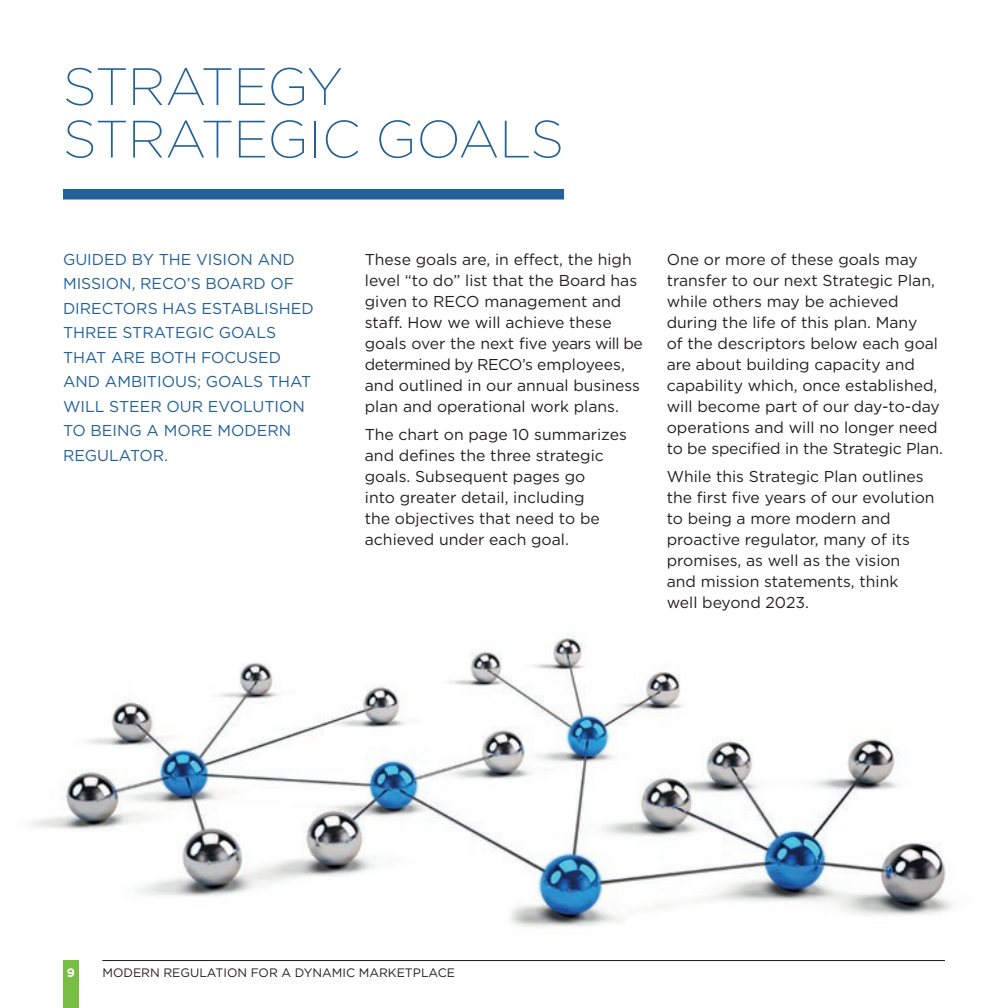
<style>
.page{position:relative;width:1008px;height:1008px;background:#fff}
.page>*{position:absolute;margin:0;border:0;box-sizing:border-box;transform-origin:0 0}
.Heading_1{font:200 52.5px/52.5px "Gotham";letter-spacing:-.005em;color:#236196}
.Body_Text{font:15.75px/21px "Gotham";color:#231f20}
.Callout_Blue{font:15.75px/24.5px "Gotham";color:#236196}
.t1{font:12.25px "Gotham";color:#231f20}
.t2{font:700 12.25px "Gotham";color:#fff}
</style>
<div class="page">
<hr style="left:102px;top:960px;width:843px;height:1px;background:#231f20">
<div style="left:63px;top:960px;width:16px;height:48px;background:#77be42"></div>
<div style="left:63px;top:189px;width:501px;height:10px;background:#236196"></div>
<img style="left:30px;top:634px;width:923px;height:293px">
<h1 class="Heading_1" style="left:63px;top:58px;width:503px">STRATEGY<br>STRATEGIC GOALS</h1>
<p class="Callout_Blue" style="left:63px;top:246px;width:252px">GUIDED BY THE VISION AND<br>MISSION, RECO’S BOARD OF<br>DIRECTORS HAS ESTABLISHED<br>THREE STRATEGIC GOALS<br>THAT ARE BOTH FOCUSED<br>AND AMBITIOUS; GOALS THAT<br>WILL STEER OUR EVOLUTION<br>TO BEING A MORE MODERN<br>REGULATOR.</p>
<p class="Body_Text" style="left:365px;top:248px;width:279px">These goals are, in effect, the high level “to do” list that the Board has given to RECO management and staff. How we will achieve these goals over the next five years will be determined by RECO’s employees, and outlined in our annual business plan and operational work plans.</p>
<p class="Body_Text" style="left:365px;top:424px;width:264px">The chart on page 10 summarizes and defines the three strategic goals. Subsequent pages go<br>into greater detail, including<br>the objectives that need to be achieved under each goal.</p>
<p class="Body_Text" style="left:667px;top:248px;width:278px">One or more of these goals may transfer to our next Strategic Plan, while others may be achieved during the life of this plan. Many<br>of the descriptors below each goal are about building capacity and capability which, once established, will become part of our day-to-day operations and will no longer need to be specified in the Strategic Plan.</p>
<p class="Body_Text" style="left:667px;top:466px;width:269px">While this Strategic Plan outlines the first five years of our evolution to being a more modern and proactive regulator, many of its promises, as well as the vision<br>and mission statements, think<br>well beyond 2023.</p>
<p class="t2" style="left:67px;top:964px;width:10px">9</p>
<p class="t1" style="left:102px;top:964px;width:354px">MODERN REGULATION FOR A DYNAMIC MARKETPLACE</p>
</div>
